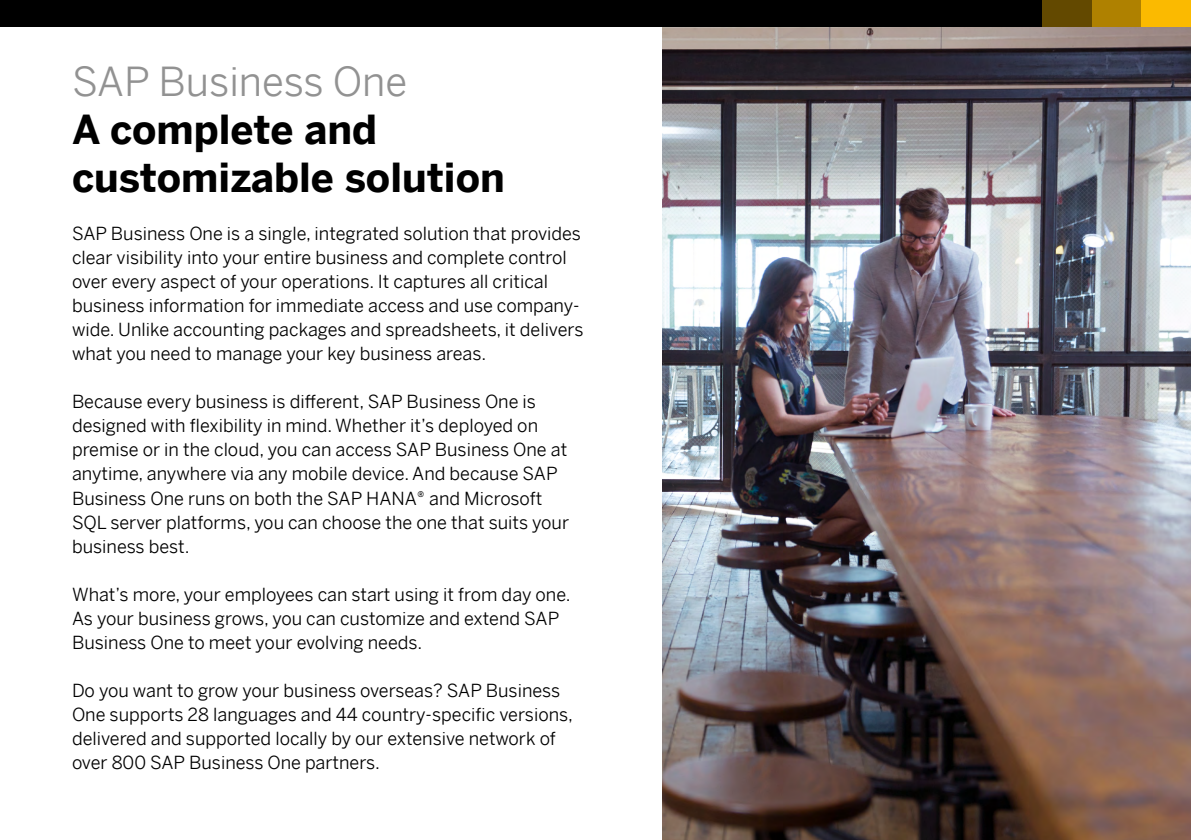
<style>
.page{position:relative;width:1191px;height:840px;background:#fff}
.page>*{position:absolute;margin:0;border:0;box-sizing:border-box;transform-origin:0 0}
.t1{font:700 40px/48px "Benton Sans";color:#000}
.t2{font:40px "Benton Sans";color:#929292}
.t3{font:18px/24px "Benton Sans";color:#000}
</style>
<div class="page">
<img style="left:662px;top:27px;width:529px;height:812px">
<div style="left:0;top:0;width:1191px;height:27px;background:#000"></div>
<div style="left:1141px;top:0;width:50px;height:27px;background:#fbba00"></div>
<div style="left:1091px;top:0;width:50px;height:27px;background:#af8100"></div>
<div style="left:1042px;top:0;width:49px;height:27px;background:#634900"></div>
<h1 class="t2" style="left:72px;top:47px;width:337px">SAP Business One</h1>
<h1 class="t1" style="left:72px;top:101px;width:434px">A complete and customizable solution</h1>
<p class="t3" style="left:72px;top:219px;width:513px">SAP Business One is a single, integrated solution that provides clear visibility into your entire business and complete control over every aspect of your operations. It captures all critical business information for immediate access and use company&shy;wide. Unlike accounting packages and spreadsheets, it delivers what you need to manage your key business areas.</p>
<p class="t3" style="left:72px;top:387px;width:498px">Because every business is different, SAP Business One is designed with flexibility in mind. Whether it’s deployed on premise or in the cloud, you can access SAP Business One at anytime, anywhere via any mobile device. And because SAP Business One runs on both the SAP HANA® and Microsoft SQL server platforms, you can choose the one that suits your business best.</p>
<p class="t3" style="left:72px;top:579px;width:500px">What’s more, your employees can start using it from day one.<br>As your business grows, you can customize and extend SAP<br>Business One to meet your evolving needs.</p>
<p class="t3" style="left:72px;top:675px;width:502px">Do you want to grow your business overseas? SAP Business One supports 28 languages and 44 country-specific versions, delivered and supported locally by our extensive network of over 800 SAP Business One partners.</p>
</div>
